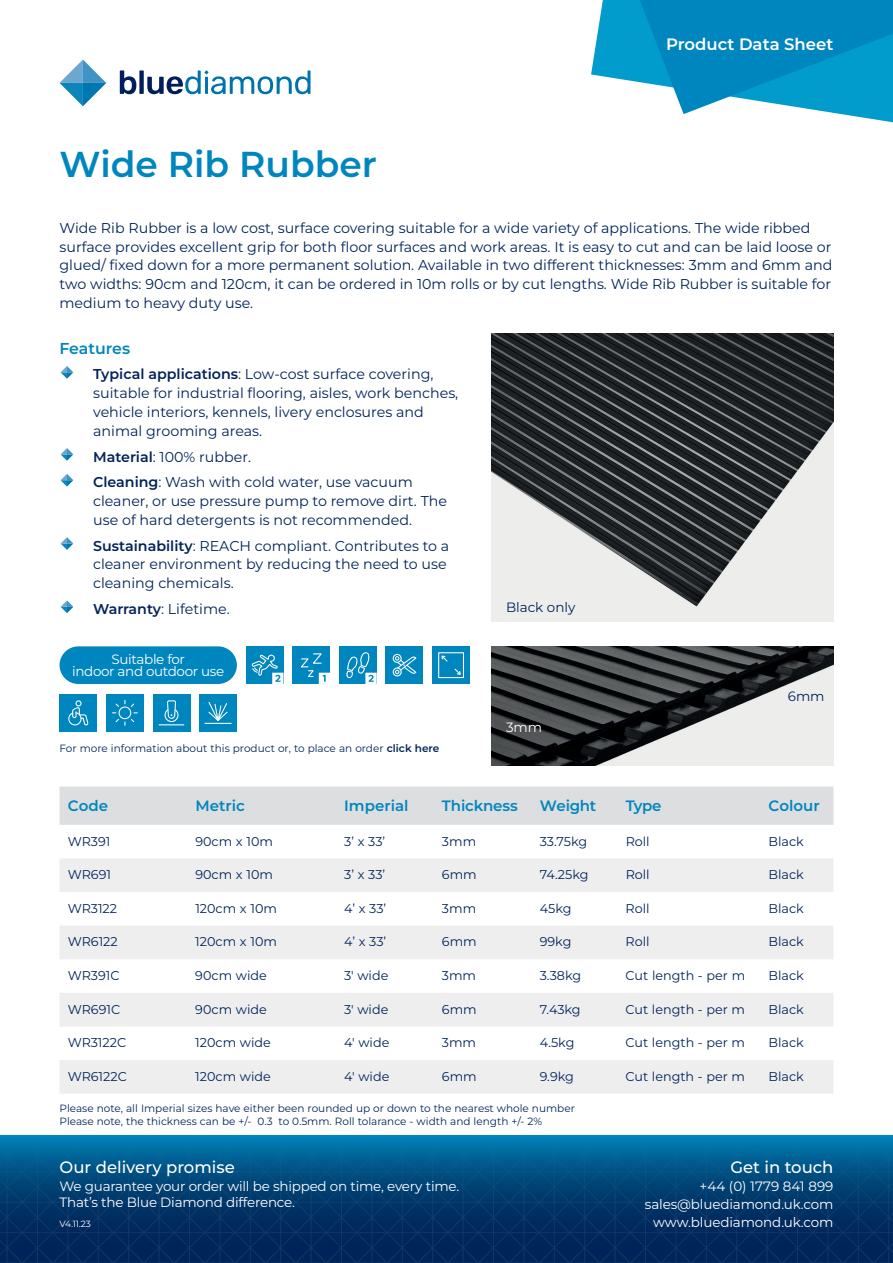
<style>
.page{position:relative;width:893px;height:1263px;background:#fff}
.page>*{position:absolute;margin:0;border:0;box-sizing:border-box;transform-origin:0 0}
.t1{font:600 36px "Montserrat";color:#0086be}
.t2{font:500 16.5px "Montserrat";color:#fff}
.t3{font:600 16.5px "Montserrat";color:#fff}
.t4{font:600 15.75px "Montserrat";color:#0086be}
.t5{font:600 15px "Montserrat";color:#0086be}
.t6{font:14.25px/18.8px "Montserrat";color:#002359}
.t7{font:13.5px/18px "Montserrat";letter-spacing:-.015em;color:#fff;text-align:right}
.t8{font:13.5px "Montserrat";color:#002359}
.t9{font:12.75px "Montserrat";color:#002359}
.t10{font:10.5px/12.6px "Montserrat";color:#002359}
.t11{font:9px "Montserrat";color:#fff}
.s1{font-weight:600}
</style>
<div class="page">
<svg style="left:60px;top:60px;width:46px;height:46px"></svg>
<svg style="left:120px;top:70px;width:190px;height:24px"></svg>
<svg style="left:0;top:1135px;width:893px;height:128px;background:#014276"></svg>
<svg style="left:591px;top:0;width:302px;height:123px"></svg>
<div style="left:60px;top:786px;width:773px;height:39px;background:#dddee0"></div>
<svg style="left:60px;top:859px;width:773px;height:235px;fill:#eeeeef"></svg>
<img style="left:491px;top:333px;width:342px;height:288px">
<div style="left:292px;top:646px;width:38px;height:38px;background:#0086be"></div>
<svg style="left:301px;top:653px;width:29px;height:31px"></svg>
<div style="left:432px;top:646px;width:38px;height:38px;background:#0086be"></div>
<svg style="left:441px;top:655px;width:20px;height:20px"></svg>
<div style="left:438px;top:652px;width:26px;height:26px;border:1px solid #fff"></div>
<div style="left:339px;top:646px;width:38px;height:38px;background:#0086be"></div>
<svg style="left:346px;top:652px;width:31px;height:32px"></svg>
<div style="left:246px;top:646px;width:37px;height:38px;background:#0086be"></div>
<svg style="left:251px;top:654px;width:32px;height:30px"></svg>
<div style="left:386px;top:646px;width:37px;height:38px;background:#0086be"></div>
<div style="left:393px;top:667px;width:9px;height:9px;border:1px solid #fff;border-radius:50%"></div>
<div style="left:393px;top:654px;width:9px;height:9px;border:1px solid #fff;border-radius:50%"></div>
<svg style="left:395px;top:656px;width:22px;height:18px"></svg>
<div style="left:60px;top:694px;width:37px;height:38px;background:#0086be"></div>
<svg style="left:68px;top:700px;width:21px;height:26px"></svg>
<div style="left:106px;top:694px;width:38px;height:38px;background:#0086be"></div>
<svg style="left:113px;top:700px;width:24px;height:25px"></svg>
<div style="left:199px;top:694px;width:38px;height:38px;background:#0086be"></div>
<svg style="left:205px;top:702px;width:26px;height:22px"></svg>
<div style="left:153px;top:694px;width:37px;height:38px;background:#0086be"></div>
<svg style="left:159px;top:700px;width:25px;height:25px"></svg>
<svg style="left:61px;top:366px;width:12px;height:13px"></svg>
<svg style="left:61px;top:448px;width:12px;height:13px"></svg>
<svg style="left:61px;top:474px;width:12px;height:13px"></svg>
<svg style="left:61px;top:537px;width:12px;height:13px"></svg>
<svg style="left:61px;top:600px;width:12px;height:13px"></svg>
<div style="left:60px;top:646px;width:177px;height:38px;background:#0086be;border-radius:19px"></div>
<img style="left:491px;top:646px;width:342px;height:119px">
<h1 class="t1" style="left:60px;top:139px;width:319px">Wide Rib Rubber</h1>
<p class="t3" style="left:666px;top:33px;width:169px">Product Data Sheet</p>
<p class="t6" style="left:60px;top:218px;width:774px">Wide Rib Rubber is a low cost, surface covering suitable for a wide variety of applications. The wide ribbed surface provides excellent grip for both floor surfaces and work areas. It is easy to cut and can be laid loose or glued/ fixed down for a more permanent solution. Available in two different thicknesses: 3mm and 6mm and two widths: 90cm and 120cm, it can be ordered in 10m rolls or by cut lengths. Wide Rib Rubber is suitable for medium to heavy duty use.</p>
<p class="t4" style="left:60px;top:337px;width:72px">Features</p>
<p class="t6" style="left:93px;top:364px;width:367px"><span class="s1">Typical applications</span>: Low-cost surface covering, suitable for industrial flooring, aisles, work benches, vehicle interiors, kennels, livery enclosures and animal grooming areas.</p>
<p class="t6" style="left:93px;top:443px;width:321px;line-height:25.8px"><span class="s1">Material</span>: 100% rubber.<br><span class="s1">Cleaning</span>: Wash with cold water, use vacuum</p>
<p class="t6" style="left:93px;top:491px;width:355px">cleaner, or use pressure pump to remove dirt. The use of hard detergents is not recommended.</p>
<p class="t6" style="left:93px;top:536px;width:358px"><span class="s1">Sustainability</span>: REACH compliant. Contributes to a cleaner environment by reducing the need to use cleaning chemicals.</p>
<p class="t6" style="left:93px;top:599px;width:138px"><span class="s1">Warranty</span>: Lifetime.</p>
<p class="t7" style="left:72px;top:653px;width:154px;line-height:12px;text-align:center">Suitable for<br>indoor and outdoor use</p>
<p class="t10" style="left:60px;top:741px;width:381px">For more information about this product or, to place an order <span class="s1">click here</span></p>
<p class="t8" style="left:506px;top:597px;width:71px">Black only</p>
<p class="t7" style="left:506px;top:717px;width:38px">3mm</p>
<p class="t8" style="left:788px;top:687px;width:38px">6mm</p>
<p class="t5" style="left:68px;top:795px;width:42px">Code</p>
<p class="t5" style="left:195px;top:795px;width:51px">Metric</p>
<p class="t5" style="left:344px;top:795px;width:66px">Imperial</p>
<p class="t5" style="left:442px;top:795px;width:77px">Thickness</p>
<p class="t5" style="left:540px;top:795px;width:58px">Weight</p>
<p class="t5" style="left:626px;top:795px;width:37px">Type</p>
<p class="t5" style="left:769px;top:795px;width:53px">Colour</p>
<p class="t9" style="left:68px;top:832px;width:44px">WR391</p>
<p class="t9" style="left:195px;top:832px;width:79px">90cm x 10m</p>
<p class="t9" style="left:344px;top:832px;width:43px">3’ x 33’</p>
<p class="t9" style="left:442px;top:832px;width:36px">3mm</p>
<p class="t9" style="left:540px;top:832px;width:49px">33.75kg</p>
<p class="t9" style="left:626px;top:832px;width:26px">Roll</p>
<p class="t9" style="left:768px;top:832px;width:37px">Black</p>
<p class="t9" style="left:68px;top:866px;width:45px">WR691</p>
<p class="t9" style="left:195px;top:866px;width:79px">90cm x 10m</p>
<p class="t9" style="left:344px;top:866px;width:43px">3’ x 33’</p>
<p class="t9" style="left:442px;top:866px;width:36px">6mm</p>
<p class="t9" style="left:540px;top:866px;width:50px">74.25kg</p>
<p class="t9" style="left:626px;top:866px;width:26px">Roll</p>
<p class="t9" style="left:768px;top:866px;width:37px">Black</p>
<p class="t9" style="left:68px;top:899px;width:51px">WR3122</p>
<p class="t9" style="left:195px;top:899px;width:83px">120cm x 10m</p>
<p class="t9" style="left:344px;top:899px;width:44px">4’ x 33’</p>
<p class="t9" style="left:442px;top:899px;width:36px">3mm</p>
<p class="t9" style="left:540px;top:899px;width:33px">45kg</p>
<p class="t9" style="left:626px;top:899px;width:26px">Roll</p>
<p class="t9" style="left:768px;top:899px;width:37px">Black</p>
<p class="t9" style="left:68px;top:933px;width:52px">WR6122</p>
<p class="t9" style="left:195px;top:933px;width:83px">120cm x 10m</p>
<p class="t9" style="left:344px;top:933px;width:44px">4’ x 33’</p>
<p class="t9" style="left:442px;top:933px;width:36px">6mm</p>
<p class="t9" style="left:540px;top:933px;width:33px">99kg</p>
<p class="t9" style="left:626px;top:933px;width:26px">Roll</p>
<p class="t9" style="left:768px;top:933px;width:37px">Black</p>
<p class="t9" style="left:68px;top:967px;width:53px">WR391C</p>
<p class="t9" style="left:195px;top:967px;width:73px">90cm wide</p>
<p class="t9" style="left:344px;top:967px;width:46px">3' wide</p>
<p class="t9" style="left:442px;top:967px;width:36px">3mm</p>
<p class="t9" style="left:540px;top:967px;width:43px">3.38kg</p>
<p class="t9" style="left:626px;top:967px;width:121px">Cut length - per m</p>
<p class="t9" style="left:768px;top:967px;width:37px">Black</p>
<p class="t9" style="left:68px;top:1000px;width:54px">WR691C</p>
<p class="t9" style="left:195px;top:1000px;width:73px">90cm wide</p>
<p class="t9" style="left:344px;top:1000px;width:46px">3' wide</p>
<p class="t9" style="left:442px;top:1000px;width:36px">6mm</p>
<p class="t9" style="left:540px;top:1000px;width:42px">7.43kg</p>
<p class="t9" style="left:626px;top:1000px;width:121px">Cut length - per m</p>
<p class="t9" style="left:768px;top:1000px;width:37px">Black</p>
<p class="t9" style="left:68px;top:1034px;width:60px">WR3122C</p>
<p class="t9" style="left:195px;top:1034px;width:77px">120cm wide</p>
<p class="t9" style="left:344px;top:1034px;width:47px">4' wide</p>
<p class="t9" style="left:442px;top:1034px;width:36px">3mm</p>
<p class="t9" style="left:540px;top:1034px;width:36px">4.5kg</p>
<p class="t9" style="left:626px;top:1034px;width:121px">Cut length - per m</p>
<p class="t9" style="left:768px;top:1034px;width:37px">Black</p>
<p class="t9" style="left:68px;top:1067px;width:61px">WR6122C</p>
<p class="t9" style="left:195px;top:1067px;width:77px">120cm wide</p>
<p class="t9" style="left:344px;top:1067px;width:47px">4' wide</p>
<p class="t9" style="left:442px;top:1067px;width:36px">6mm</p>
<p class="t9" style="left:540px;top:1067px;width:36px">9.9kg</p>
<p class="t9" style="left:626px;top:1067px;width:121px">Cut length - per m</p>
<p class="t9" style="left:768px;top:1067px;width:37px">Black</p>
<p class="t10" style="left:60px;top:1102px;width:517px">Please note, all Imperial sizes have either been rounded up or down to the nearest whole number<br>Please note, the thickness can be +/- 0.3 to 0.5mm. Roll tolarance - width and length +/- 2%</p>
<p class="t2" style="left:60px;top:1155px;width:177px">Our delivery promise</p>
<p class="t7" style="left:60px;top:1177px;width:401px;line-height:16.2px;text-align:left">We guarantee your order will be shipped on time, every time.<br>That’s the Blue Diamond difference.</p>
<p class="t11" style="left:60px;top:1218px;width:33px">V4.11.23</p>
<p class="t2" style="left:730px;top:1155px;width:105px">Get in touch</p>
<p class="t7" style="left:645px;top:1176px;width:190px">+44 (0) 1779 841 899 sales@bluediamond.uk.com www.bluediamond.uk.com</p>
</div>
